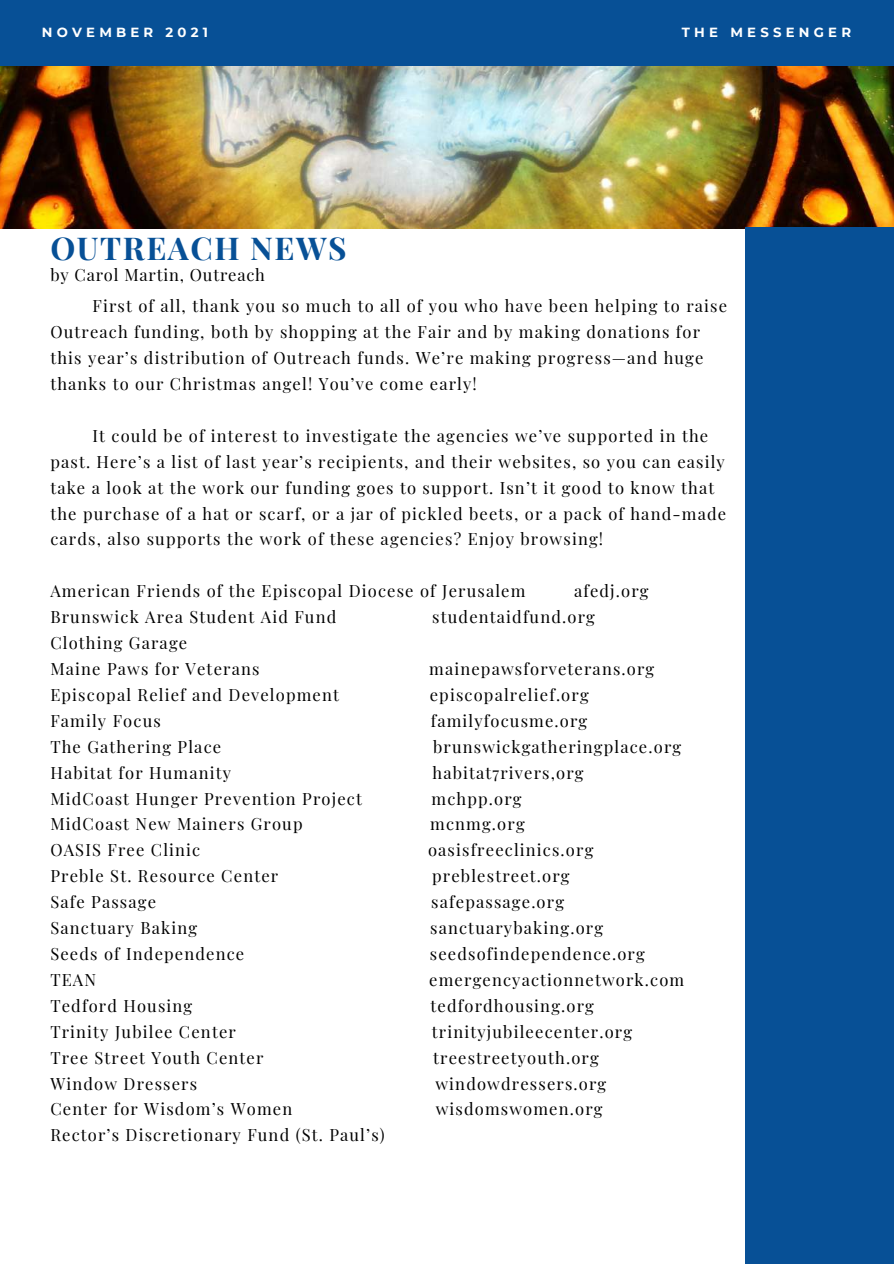
<style>
.page{position:relative;width:894px;height:1264px;background:#fff}
.page>*{position:absolute;margin:0;border:0;box-sizing:border-box;transform-origin:0 0}
.t1{font:700 31.5px "Playfair Display";letter-spacing:.05em;color:#075096}
.t2{font:16.5px/26px "Playfair Display";letter-spacing:.07em;color:#000}
.t3{font:16.5px "Playfair Display";letter-spacing:.05em;color:#000}
.t4{font:700 13.2px "Montserrat";letter-spacing:.32em;color:#fff}
</style>
<div class="page">
<img style="left:0;top:65px;width:893px;height:164px">
<div style="left:0;top:0;width:893px;height:65px;background:#075096"></div>
<div style="left:745px;top:227px;width:148px;height:1036px;background:#075096"></div>
<p class="t4" style="left:42px;top:24px;width:168px">NOVEMBER 2021</p>
<p class="t4" style="left:681px;top:24px;width:171px">THE MESSENGER</p>
<h1 class="t1" style="left:50px;top:226px;width:298px">OUTREACH NEWS</h1>
<p class="t3" style="left:50px;top:263px;width:216px">by Carol Martin, Outreach</p>
<p class="t2" style="left:50px;top:292px;width:678px;text-indent:42px">First of all, thank you so much to all of you who have been helping to raise Outreach funding, both by shopping at the Fair and by making donations for this year’s distribution of Outreach funds. We’re making progress—and huge thanks to our Christmas angel! You’ve come early!</p>
<p class="t2" style="left:50px;top:422px;width:677px;text-indent:42px">It could be of interest to investigate the agencies we’ve supported in the past. Here’s a list of last year’s recipients, and their websites, so you can easily take a look at the work our funding goes to support. Isn’t it good to know that the purchase of a hat or scarf, or a jar of pickled beets, or a pack of hand-made cards, also supports the work of these agencies? Enjoy browsing!</p>
<p class="t2" style="left:50px;top:577px;width:476px">American Friends of the Episcopal Diocese of Jerusalem</p>
<p class="t2" style="left:574px;top:577px;width:76px">afedj.org</p>
<p class="t2" style="left:50px;top:603px;width:287px">Brunswick Area Student Aid Fund</p>
<p class="t2" style="left:432px;top:603px;width:164px">studentaidfund.org</p>
<p class="t2" style="left:50px;top:629px;width:210px">Clothing Garage<br>Maine Paws for Veterans</p>
<p class="t2" style="left:429px;top:655px;width:226px">mainepawsforveterans.org</p>
<p class="t2" style="left:50px;top:681px;width:290px">Episcopal Relief and Development</p>
<p class="t2" style="left:429px;top:681px;width:160px">episcopalrelief.org</p>
<p class="t2" style="left:50px;top:707px;width:112px">Family Focus</p>
<p class="t2" style="left:430px;top:707px;width:158px">familyfocusme.org</p>
<p class="t2" style="left:50px;top:733px;width:172px">The Gathering Place</p>
<p class="t2" style="left:433px;top:733px;width:249px">brunswickgatheringplace.org</p>
<p class="t2" style="left:50px;top:758px;width:182px">Habitat for Humanity</p>
<p class="t2" style="left:432px;top:758px;width:153px">habitat7rivers,org</p>
<p class="t2" style="left:50px;top:784px;width:313px">MidCoast Hunger Prevention Project</p>
<p class="t2" style="left:431px;top:784px;width:92px">mchpp.org</p>
<p class="t2" style="left:50px;top:810px;width:254px">MidCoast New Mainers Group</p>
<p class="t2" style="left:430px;top:810px;width:96px">mcnmg.org</p>
<p class="t2" style="left:50px;top:836px;width:151px">OASIS Free Clinic</p>
<p class="t2" style="left:428px;top:836px;width:167px">oasisfreeclinics.org</p>
<p class="t2" style="left:50px;top:862px;width:229px">Preble St. Resource Center</p>
<p class="t2" style="left:432px;top:862px;width:139px">preblestreet.org</p>
<p class="t2" style="left:50px;top:888px;width:107px">Safe Passage</p>
<p class="t2" style="left:431px;top:888px;width:134px">safepassage.org</p>
<p class="t2" style="left:50px;top:914px;width:148px">Sanctuary Baking</p>
<p class="t2" style="left:430px;top:914px;width:174px">sanctuarybaking.org</p>
<p class="t2" style="left:50px;top:940px;width:195px">Seeds of Independence</p>
<p class="t2" style="left:429px;top:940px;width:216px">seedsofindependence.org</p>
<p class="t2" style="left:50px;top:966px;width:47px">TEAN</p>
<p class="t2" style="left:429px;top:966px;width:256px">emergencyactionnetwork.com</p>
<p class="t2" style="left:50px;top:992px;width:143px">Tedford Housing</p>
<p class="t2" style="left:430px;top:992px;width:165px">tedfordhousing.org</p>
<p class="t2" style="left:50px;top:1017px;width:187px">Trinity Jubilee Center</p>
<p class="t2" style="left:432px;top:1017px;width:202px">trinityjubileecenter.org</p>
<p class="t2" style="left:50px;top:1043px;width:214px">Tree Street Youth Center</p>
<p class="t2" style="left:433px;top:1043px;width:167px">treestreetyouth.org</p>
<p class="t2" style="left:50px;top:1069px;width:148px">Window Dressers</p>
<p class="t2" style="left:435px;top:1069px;width:172px">windowdressers.org</p>
<p class="t2" style="left:50px;top:1095px;width:243px">Center for Wisdom’s Women</p>
<p class="t2" style="left:435px;top:1095px;width:168px">wisdomswomen.org</p>
<p class="t2" style="left:50px;top:1121px;width:336px">Rector’s Discretionary Fund (St. Paul’s)</p>
</div>
